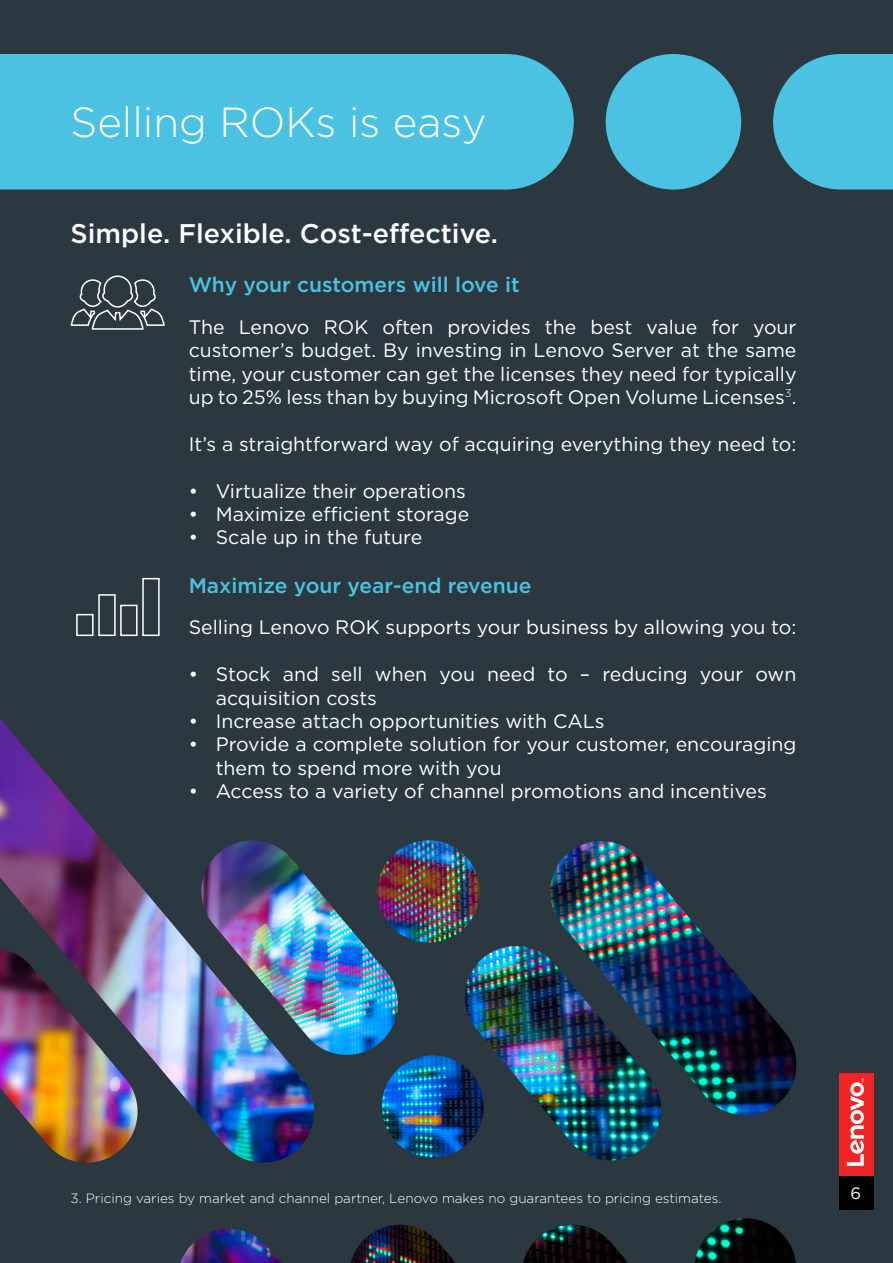
<style>
.page{position:relative;width:893px;height:1263px;background:#2b3840}
.page>*{position:absolute;margin:0;border:0;box-sizing:border-box;transform-origin:0 0}
.t1{font:300 42px "Gotham";color:#fff}
.t2{font:500 27px "Gotham";color:#fff}
.t3{font:500 21px "Gotham";color:#4cc2e2}
.t4{font:19.5px/23.4px "Gotham";color:#fff}
.t5{font:16.5px "Gotham";color:#fff}
.t6{font:300 13.5px "Gotham";color:#fff}
</style>
<div class="page">
<svg style="left:773px;top:54px;width:120px;height:136px;background:#47aecb"></svg>
<div style="left:0;top:54px;width:574px;height:136px;background:#4cc2e2"></div>
<svg style="left:70px;top:275px;width:95px;height:55px"></svg>
<div style="left:839px;top:1175px;width:34px;height:34px;background:#000"></div>
<div style="left:76px;top:614px;width:18px;height:22px;border:2px solid #fff"></div>
<div style="left:98px;top:594px;width:18px;height:42px;border:2px solid #fff"></div>
<div style="left:120px;top:605px;width:18px;height:31px;border:2px solid #fff"></div>
<div style="left:142px;top:578px;width:18px;height:58px;border:2px solid #fff"></div>
<div style="left:606px;top:54px;width:135px;height:136px;background:#4cc2e2;border-radius:50%"></div>
<img style="left:0;top:719px;width:797px;height:544px">
<div style="left:839px;top:1073px;width:34px;height:102px;background:#ee2524"></div>
<svg style="left:847px;top:1078px;width:17px;height:88px"></svg>
<h1 class="t1" style="left:71px;top:96px;width:417px">Selling ROKs is easy</h1>
<h2 class="t2" style="left:71px;top:216px;width:429px">Simple. Flexible. Cost-effective.</h2>
<p class="t3" style="left:189px;top:271px;width:332px">Why your customers will love it</p>
<p class="t4" style="left:189px;top:315px;width:609px;text-align:justify">The Lenovo ROK often provides the best value for your customer’s budget. By investing in Lenovo Server at the same time, your customer can get the licenses they need for typically up to 25% less than by buying Microsoft Open Volume Licenses<sup>3</sup>.</p>
<p class="t4" style="left:189px;top:432px;width:609px">It’s a straightforward way of acquiring everything they need to:</p>
<p class="t4" style="left:189px;top:478px;width:278px">• Virtualize their operations</p>
<p class="t4" style="left:189px;top:502px;width:282px">• Maximize efficient storage</p>
<p class="t4" style="left:189px;top:525px;width:235px">• Scale up in the future</p>
<p class="t3" style="left:189px;top:572px;width:344px">Maximize your year-end revenue</p>
<p class="t4" style="left:189px;top:615px;width:609px">Selling Lenovo ROK supports your business by allowing you to:</p>
<p class="t4" style="left:216px;top:662px;width:582px;text-indent:-27px">• Stock and sell when you need to – reducing your own acquisition costs</p>
<p class="t4" style="left:189px;top:709px;width:417px">• Increase attach opportunities with CALs</p>
<p class="t4" style="left:216px;top:732px;width:582px;text-indent:-27px">• Provide a complete solution for your customer, encouraging them to spend more with you</p>
<p class="t4" style="left:189px;top:779px;width:580px">• Access to a variety of channel promotions and incentives</p>
<p class="t6" style="left:71px;top:1189px;width:653px">3. Pricing varies by market and channel partner, Lenovo makes no guarantees to pricing estimates.</p>
<p class="t5" style="left:851px;top:1182px;width:12px">6</p>
</div>
